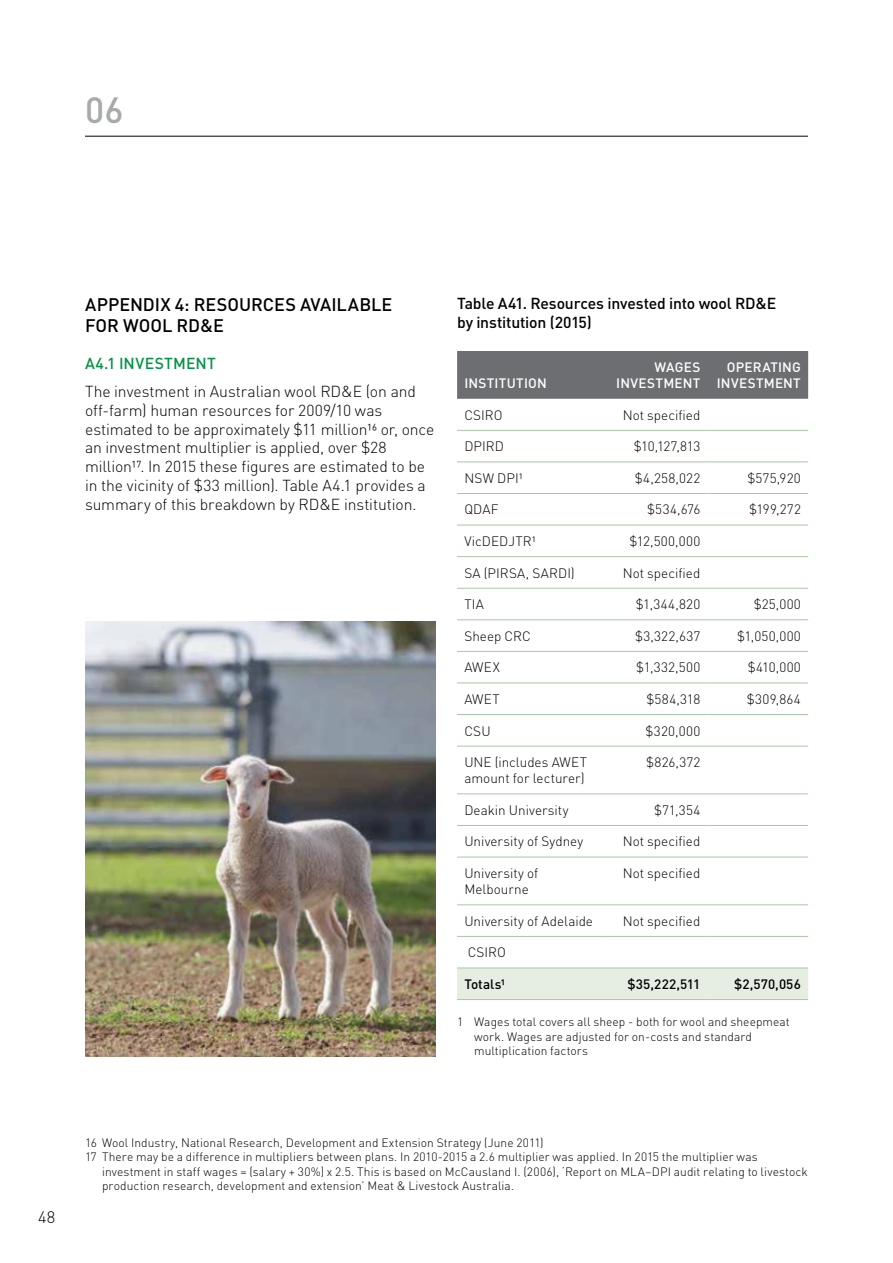
<style>
.page{position:relative;width:893px;height:1263px;background:#fff}
.page>*{position:absolute;margin:0;border:0;box-sizing:border-box;transform-origin:0 0}
.t1{font:500 36px "DINOT";color:#a7a9ac}
.t2{font:500 18px/21px "DINOT";color:#000}
.t3{font:300 16.5px "DINOT";color:#000}
.t4{font:300 15.75px/18.9px "DINOT";letter-spacing:-.005em;color:#000}
.t5{font:500 15.75px/18.9px "DINOT";letter-spacing:-.01em;color:#000}
.t6{font:500 15.75px "DINOT";letter-spacing:.015em;color:#059347}
.t7{font:300 13.5px/16.2px "DINOT";color:#000}
.t8{font:500 13.5px/16.2px "DINOT";letter-spacing:.02em;color:#fff;text-align:right}
.t9{font:500 13.5px "DINOT";letter-spacing:.01em;color:#000}
.t10{font:300 13.5px "DINOT";letter-spacing:.02em;color:#000}
.t11{font:300 12px/14.4px "DINOT";letter-spacing:.005em;color:#000}
</style>
<div class="page">
<hr style="left:85px;top:136px;width:723px;height:1px;background:#000">
<img style="left:85px;top:621px;width:351px;height:435px">
<div style="left:457px;top:351px;width:351px;height:48px;background:#6d6e71"></div>
<div style="left:457px;top:968px;width:351px;height:31px;background:#e6ede3"></div>
<hr style="left:457px;top:430px;width:150px;height:1px;background:#a8c7a5">
<hr style="left:607px;top:430px;width:101px;height:1px;background:#a8c7a5">
<hr style="left:708px;top:430px;width:100px;height:1px;background:#a8c7a5">
<hr style="left:457px;top:461px;width:150px;height:1px;background:#a8c7a5">
<hr style="left:607px;top:461px;width:101px;height:1px;background:#a8c7a5">
<hr style="left:708px;top:461px;width:100px;height:1px;background:#a8c7a5">
<hr style="left:457px;top:493px;width:150px;height:1px;background:#a8c7a5">
<hr style="left:607px;top:493px;width:101px;height:1px;background:#a8c7a5">
<hr style="left:708px;top:493px;width:100px;height:1px;background:#a8c7a5">
<hr style="left:457px;top:525px;width:150px;height:1px;background:#a8c7a5">
<hr style="left:607px;top:525px;width:101px;height:1px;background:#a8c7a5">
<hr style="left:708px;top:525px;width:100px;height:1px;background:#a8c7a5">
<hr style="left:457px;top:556px;width:150px;height:1px;background:#a8c7a5">
<hr style="left:607px;top:556px;width:101px;height:1px;background:#a8c7a5">
<hr style="left:708px;top:556px;width:100px;height:1px;background:#a8c7a5">
<hr style="left:457px;top:588px;width:150px;height:1px;background:#a8c7a5">
<hr style="left:607px;top:588px;width:101px;height:1px;background:#a8c7a5">
<hr style="left:708px;top:588px;width:100px;height:1px;background:#a8c7a5">
<hr style="left:457px;top:619px;width:150px;height:1px;background:#a8c7a5">
<hr style="left:607px;top:619px;width:101px;height:1px;background:#a8c7a5">
<hr style="left:708px;top:619px;width:100px;height:1px;background:#a8c7a5">
<hr style="left:457px;top:651px;width:150px;height:1px;background:#a8c7a5">
<hr style="left:607px;top:651px;width:101px;height:1px;background:#a8c7a5">
<hr style="left:708px;top:651px;width:100px;height:1px;background:#a8c7a5">
<hr style="left:457px;top:683px;width:150px;height:1px;background:#a8c7a5">
<hr style="left:607px;top:683px;width:101px;height:1px;background:#a8c7a5">
<hr style="left:708px;top:683px;width:100px;height:1px;background:#a8c7a5">
<hr style="left:457px;top:714px;width:150px;height:1px;background:#a8c7a5">
<hr style="left:607px;top:714px;width:101px;height:1px;background:#a8c7a5">
<hr style="left:708px;top:714px;width:100px;height:1px;background:#a8c7a5">
<hr style="left:457px;top:746px;width:150px;height:1px;background:#a8c7a5">
<hr style="left:607px;top:746px;width:101px;height:1px;background:#a8c7a5">
<hr style="left:708px;top:746px;width:100px;height:1px;background:#a8c7a5">
<hr style="left:457px;top:793px;width:150px;height:1px;background:#a8c7a5">
<hr style="left:607px;top:793px;width:101px;height:1px;background:#a8c7a5">
<hr style="left:708px;top:793px;width:100px;height:1px;background:#a8c7a5">
<hr style="left:457px;top:825px;width:150px;height:1px;background:#a8c7a5">
<hr style="left:607px;top:825px;width:101px;height:1px;background:#a8c7a5">
<hr style="left:708px;top:825px;width:100px;height:1px;background:#a8c7a5">
<hr style="left:457px;top:857px;width:150px;height:1px;background:#a8c7a5">
<hr style="left:607px;top:857px;width:101px;height:1px;background:#a8c7a5">
<hr style="left:708px;top:857px;width:100px;height:1px;background:#a8c7a5">
<hr style="left:457px;top:904px;width:150px;height:1px;background:#a8c7a5">
<hr style="left:607px;top:904px;width:101px;height:1px;background:#a8c7a5">
<hr style="left:708px;top:904px;width:100px;height:1px;background:#a8c7a5">
<hr style="left:457px;top:936px;width:150px;height:1px;background:#a8c7a5">
<hr style="left:607px;top:936px;width:101px;height:1px;background:#a8c7a5">
<hr style="left:708px;top:936px;width:100px;height:1px;background:#a8c7a5">
<hr style="left:457px;top:967px;width:150px;height:1px;background:#a8c7a5">
<hr style="left:607px;top:967px;width:101px;height:1px;background:#a8c7a5">
<hr style="left:708px;top:967px;width:100px;height:1px;background:#a8c7a5">
<hr style="left:457px;top:999px;width:150px;height:1px;background:#a8c7a5">
<hr style="left:607px;top:999px;width:101px;height:1px;background:#a8c7a5">
<hr style="left:708px;top:999px;width:100px;height:1px;background:#a8c7a5">
<h1 class="t1" style="left:85px;top:87px;width:40px">06</h1>
<h2 class="t2" style="left:85px;top:294px;width:309px">APPENDIX 4: RESOURCES AVAILABLE<br>FOR WOOL RD&amp;E</h2>
<h3 class="t6" style="left:85px;top:354px;width:132px">A4.1 INVESTMENT</h3>
<p class="t4" style="left:85px;top:381px;width:351px">The investment in Australian wool RD&amp;E (on and off-farm) human resources for 2009/10 was estimated to be approximately $11 million16 or, once an investment multiplier is applied, over $28 million17. In 2015 these figures are estimated to be in the vicinity of $33 million). Table A4.1 provides a summary of this breakdown by RD&amp;E institution.</p>
<h3 class="t5" style="left:457px;top:294px;width:321px">Table A41. Resources invested into wool RD&amp;E by institution (2015)</h3>
<p class="t8" style="left:464px;top:375px;width:84px">INSTITUTION</p>
<p class="t8" style="left:616px;top:359px;width:85px">WAGES<br>INVESTMENT</p>
<p class="t8" style="left:717px;top:359px;width:85px">OPERATING<br>INVESTMENT</p>
<p class="t7" style="left:464px;top:407px;width:40px">CSIRO</p>
<p class="t7" style="left:623px;top:407px;width:79px">Not specified</p>
<p class="t7" style="left:464px;top:438px;width:41px">DPIRD</p>
<p class="t7" style="left:634px;top:438px;width:68px">$10,127,813</p>
<p class="t7" style="left:464px;top:470px;width:60px">NSW DPI¹</p>
<p class="t7" style="left:635px;top:470px;width:67px">$4,258,022</p>
<p class="t7" style="left:747px;top:470px;width:55px">$575,920</p>
<p class="t7" style="left:464px;top:501px;width:36px">QDAF</p>
<p class="t7" style="left:647px;top:501px;width:55px">$534,676</p>
<p class="t7" style="left:749px;top:501px;width:53px">$199,272</p>
<p class="t7" style="left:464px;top:533px;width:73px">VicDEDJTR¹</p>
<p class="t7" style="left:629px;top:533px;width:73px">$12,500,000</p>
<p class="t10" style="left:464px;top:564px;width:112px">SA (PIRSA, SARDI)</p>
<p class="t7" style="left:623px;top:564px;width:79px">Not specified</p>
<p class="t7" style="left:464px;top:596px;width:21px">TIA</p>
<p class="t7" style="left:636px;top:596px;width:66px">$1,344,820</p>
<p class="t7" style="left:754px;top:596px;width:49px">$25,000</p>
<p class="t7" style="left:464px;top:628px;width:68px">Sheep CRC</p>
<p class="t7" style="left:635px;top:628px;width:67px">$3,322,637</p>
<p class="t7" style="left:737px;top:628px;width:65px">$1,050,000</p>
<p class="t7" style="left:464px;top:659px;width:37px">AWEX</p>
<p class="t7" style="left:636px;top:659px;width:66px">$1,332,500</p>
<p class="t7" style="left:748px;top:659px;width:55px">$410,000</p>
<p class="t7" style="left:464px;top:691px;width:37px">AWET</p>
<p class="t7" style="left:646px;top:691px;width:55px">$584,318</p>
<p class="t7" style="left:747px;top:691px;width:56px">$309,864</p>
<p class="t7" style="left:464px;top:722px;width:28px">CSU</p>
<p class="t7" style="left:645px;top:722px;width:56px">$320,000</p>
<p class="t7" style="left:464px;top:754px;width:124px">UNE (includes AWET amount for lecturer)</p>
<p class="t7" style="left:646px;top:754px;width:56px">$826,372</p>
<p class="t7" style="left:464px;top:802px;width:106px">Deakin University</p>
<p class="t7" style="left:654px;top:802px;width:48px">$71,354</p>
<p class="t7" style="left:464px;top:833px;width:120px">University of Sydney</p>
<p class="t7" style="left:623px;top:833px;width:79px">Not specified</p>
<p class="t7" style="left:464px;top:865px;width:76px">University of<br>Melbourne</p>
<p class="t7" style="left:623px;top:865px;width:79px">Not specified</p>
<p class="t7" style="left:464px;top:913px;width:130px">University of Adelaide</p>
<p class="t7" style="left:623px;top:913px;width:79px">Not specified</p>
<p class="t7" style="left:468px;top:944px;width:40px">CSIRO</p>
<p class="t9" style="left:464px;top:975px;width:43px">Totals¹</p>
<p class="t9" style="left:627px;top:975px;width:75px">$35,222,511</p>
<p class="t9" style="left:734px;top:975px;width:68px">$2,570,056</p>
<p class="t11" style="left:474px;top:1015px;width:317px;text-indent:-17px">1 Wages total covers all sheep - both for wool and sheepmeat work. Wages are adjusted for on-costs and standard multiplication factors</p>
<h3 class="t3" style="left:38px;top:1207px;width:18px">48</h3>
<p class="t11" style="left:85px;top:1135px;width:460px">16 Wool Industry, National Research, Development and Extension Strategy (June 2011)</p>
<p class="t11" style="left:85px;top:1149px;width:674px">17 There may be a difference in multipliers between plans. In 2010-2015 a 2.6 multiplier was applied. In 2015 the multiplier was</p>
<p class="t11" style="left:102px;top:1164px;width:707px">investment in staff wages = (salary + 30%) x 2.5. This is based on McCausland I. (2006), ‘Report on MLA–DPI audit relating to livestock</p>
<p class="t11" style="left:102px;top:1178px;width:414px">production research, development and extension’ Meat &amp; Livestock Australia.</p>
</div>
